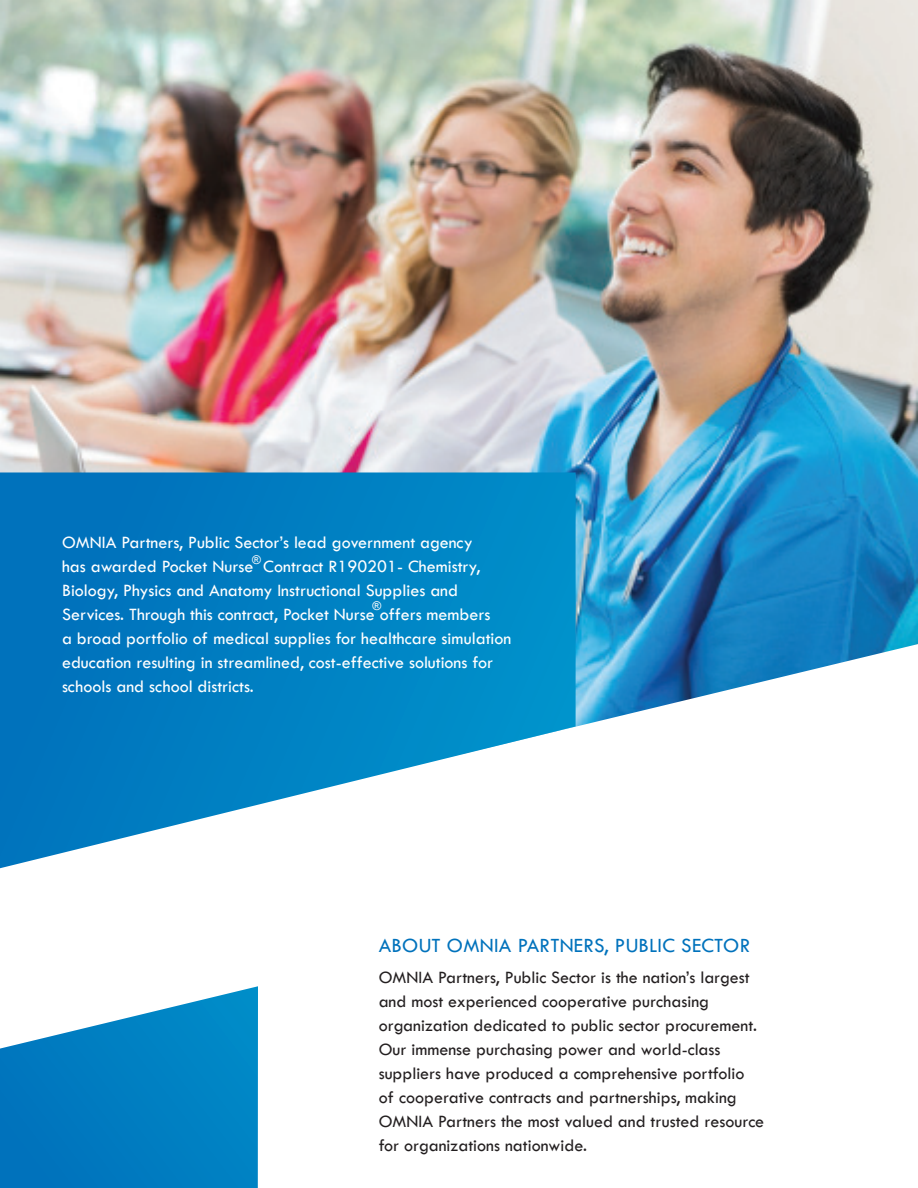
<style>
.page{position:relative;width:918px;height:1188px;background:#fff}
.page>*{position:absolute;margin:0;border:0;box-sizing:border-box;transform-origin:0 0}
.t1{font:21px "Tw Cen";letter-spacing:.01em;color:#0072bc}
.t2{font:18px "Tw Cen";color:#fff}
.t3{font:18px/24px "Tw Cen";color:#231f20}
.t4{font:12px "Tw Cen";color:#fff}
</style>
<div class="page">
<img style="left:0;top:0;width:918px;height:727px">
<svg style="left:0;top:472px;width:576px;height:396px"></svg>
<svg style="left:0;top:986px;width:258px;height:202px"></svg>
<p class="t2" style="left:62px;top:531px;width:412px">OMNIA Partners, Public Sector’s lead government agency</p>
<p class="t2" style="left:62px;top:555px;width:420px">has awarded Pocket Nurse Contract R190201- Chemistry,</p>
<p class="t2" style="left:62px;top:579px;width:398px">Biology, Physics and Anatomy Instructional Supplies and</p>
<p class="t2" style="left:62px;top:603px;width:430px">Services. Through this contract, Pocket Nurse offers members</p>
<p class="t2" style="left:62px;top:627px;width:451px">a broad portfolio of medical supplies for healthcare simulation</p>
<p class="t2" style="left:62px;top:651px;width:433px">education resulting in streamlined, cost-effective solutions for</p>
<p class="t2" style="left:62px;top:675px;width:193px">schools and school districts.</p>
<p class="t4" style="left:252px;top:553px;width:10px">®</p>
<p class="t4" style="left:373px;top:599px;width:10px">®</p>
<p class="t1" style="left:379px;top:933px;width:373px">ABOUT OMNIA PARTNERS, PUBLIC SECTOR</p>
<p class="t3" style="left:379px;top:966px;width:387px">OMNIA Partners, Public Sector is the nation’s largest and most experienced cooperative purchasing organization dedicated to public sector procurement.<br>Our immense purchasing power and world-class suppliers have produced a comprehensive portfolio<br>of cooperative contracts and partnerships, making OMNIA Partners the most valued and trusted resource for organizations nationwide.</p>
</div>
